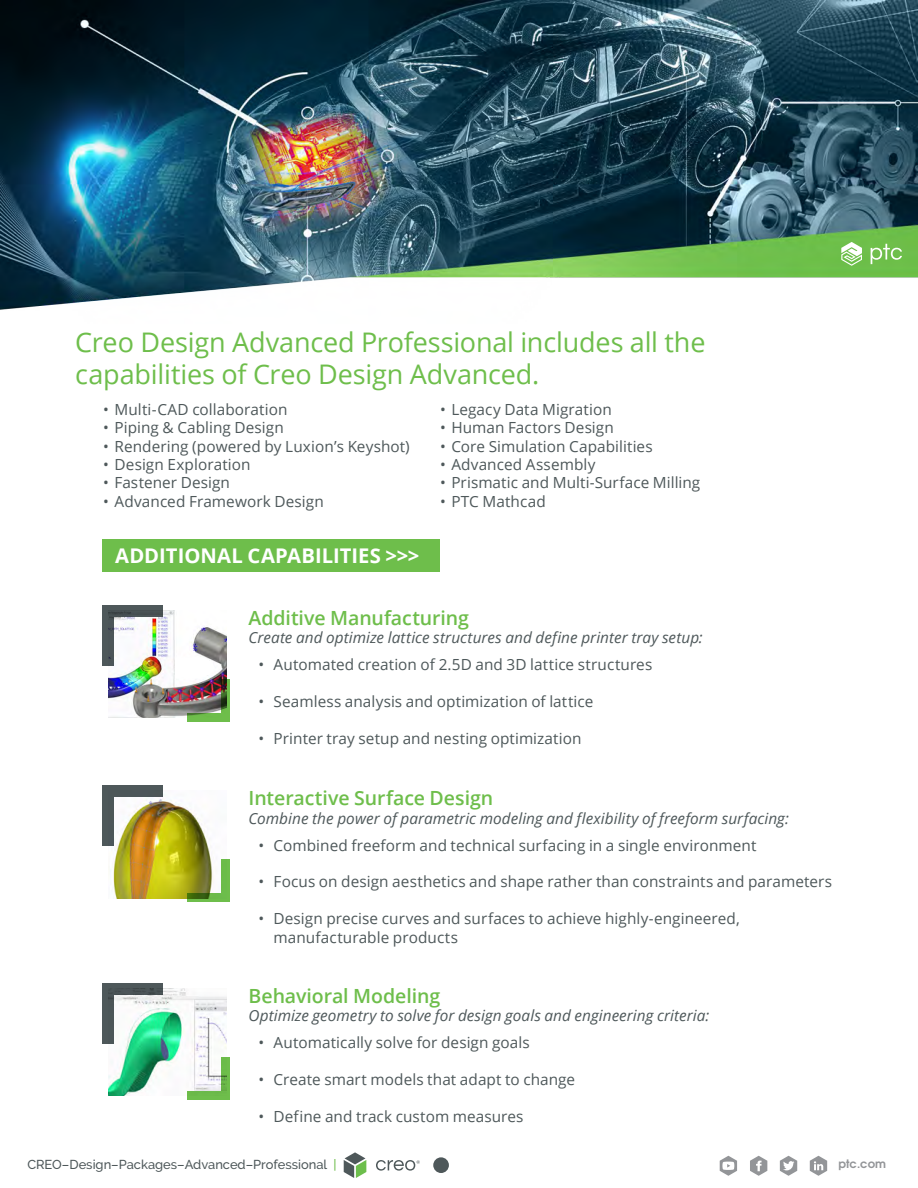
<style>
.page{position:relative;width:918px;height:1188px;background:#fff}
.page>*{position:absolute;margin:0;border:0;box-sizing:border-box;transform-origin:0 0}
.t1{font:27px/32.4px "Open Sans";letter-spacing:-.005em;color:#6ebe4b}
.t2{font:700 20.25px "Open Sans";letter-spacing:.005em;color:#fff}
.t3{font:600 19.5px "Open Sans";letter-spacing:-.005em;color:#6ebe4b}
.t4{font:15.3px/18.5px "Open Sans";letter-spacing:.005em;color:#4e585a}
.t5{font:italic 15.3px "Open Sans";letter-spacing:.005em;color:#4e585a}
.t6{font:500 12.9px "PTC Raleway";color:#4e585a}
.t7{font:700 11.55px "Te X Gyre Adventor";color:#939598}
.s1{color:#6ebe4b}
</style>
<div class="page">
<svg style="left:810px;top:1156px;width:17px;height:20px"></svg>
<svg style="left:750px;top:1156px;width:17px;height:20px"></svg>
<svg style="left:780px;top:1156px;width:17px;height:20px"></svg>
<svg style="left:720px;top:1156px;width:17px;height:20px"></svg>
<img style="left:0;top:0;width:918px;height:310px">
<svg style="left:841px;top:242px;width:21px;height:24px"></svg>
<svg style="left:871px;top:244px;width:31px;height:20px"></svg>
<img style="left:108px;top:611px;width:118px;height:107px">
<div style="left:102px;top:605px;width:61px;height:12px;background:#4e585a"></div>
<div style="left:102px;top:605px;width:12px;height:61px;background:#4e585a"></div>
<div style="left:188px;top:713px;width:42px;height:9px;background:#6ebe4b"></div>
<svg style="left:221px;top:680px;width:9px;height:33px"></svg>
<img style="left:113px;top:799px;width:113px;height:99px">
<div style="left:102px;top:785px;width:61px;height:12px;background:#4e585a"></div>
<div style="left:102px;top:785px;width:12px;height:61px;background:#4e585a"></div>
<svg style="left:188px;top:894px;width:33px;height:8px"></svg>
<div style="left:221px;top:860px;width:9px;height:42px;background:#6ebe4b"></div>
<img style="left:108px;top:989px;width:118px;height:107px">
<div style="left:102px;top:983px;width:61px;height:12px;background:#4e585a"></div>
<div style="left:102px;top:983px;width:12px;height:61px;background:#4e585a"></div>
<div style="left:188px;top:1091px;width:42px;height:9px;background:#6ebe4b"></div>
<div style="left:221px;top:1058px;width:9px;height:42px;background:#6ebe4b"></div>
<div style="left:102px;top:539px;width:338px;height:33px;background:#6ebe4b"></div>
<svg style="left:175px;top:657px;width:40px;height:21px"></svg>
<svg style="left:376px;top:1160px;width:44px;height:11px"></svg>
<svg style="left:344px;top:1152px;width:22px;height:26px"></svg>
<div style="left:433px;top:1157px;width:16px;height:16px;background:#4e585a;border-radius:50%"></div>
<h1 class="t1" style="left:75px;top:325px;width:632px">Creo Design Advanced Professional includes all the capabilities of Creo Design Advanced.</h1>
<p class="t4" style="left:103px;top:400px;width:186px">• Multi-CAD collaboration</p>
<p class="t4" style="left:103px;top:418px;width:182px">• Piping &amp; Cabling Design</p>
<p class="t4" style="left:103px;top:437px;width:308px">• Rendering (powered by Luxion’s Keyshot)</p>
<p class="t4" style="left:103px;top:455px;width:149px">• Design Exploration</p>
<p class="t4" style="left:103px;top:473px;width:128px">• Fastener Design</p>
<p class="t4" style="left:103px;top:492px;width:222px">• Advanced Framework Design</p>
<p class="t4" style="left:440px;top:400px;width:173px">• Legacy Data Migration</p>
<p class="t4" style="left:440px;top:418px;width:175px">• Human Factors Design</p>
<p class="t4" style="left:440px;top:437px;width:214px">• Core Simulation Capabilities</p>
<p class="t4" style="left:440px;top:455px;width:157px">• Advanced Assembly</p>
<p class="t4" style="left:440px;top:473px;width:262px">• Prismatic and Multi-Surface Milling</p>
<p class="t4" style="left:440px;top:492px;width:107px">• PTC Mathcad</p>
<h2 class="t2" style="left:115px;top:541px;width:306px">ADDITIONAL CAPABILITIES &gt;&gt;&gt;</h2>
<p class="t3" style="left:249px;top:604px;width:222px">Additive Manufacturing</p>
<p class="t5" style="left:249px;top:627px;width:456px">Create and optimize lattice structures and define printer tray setup:</p>
<p class="t4" style="left:274px;top:655px;width:380px">Automated creation of 2.5D and 3D lattice structures</p>
<p class="t4" style="left:274px;top:692px;width:321px">Seamless analysis and optimization of lattice</p>
<p class="t4" style="left:274px;top:729px;width:309px">Printer tray setup and nesting optimization</p>
<p class="t4" style="left:259px;top:655px;width:7px">•</p>
<p class="t4" style="left:259px;top:692px;width:7px">•</p>
<p class="t4" style="left:259px;top:729px;width:7px">•</p>
<p class="t3" style="left:249px;top:785px;width:246px">Interactive Surface Design</p>
<p class="t5" style="left:249px;top:807px;width:542px">Combine the power of parametric modeling and flexibility of freeform surfacing:</p>
<p class="t4" style="left:274px;top:836px;width:484px">Combined freeform and technical surfacing in a single environment</p>
<p class="t4" style="left:274px;top:872px;width:560px">Focus on design aesthetics and shape rather than constraints and parameters</p>
<p class="t4" style="left:274px;top:909px;width:468px">Design precise curves and surfaces to achieve highly-engineered, manufacturable products</p>
<p class="t4" style="left:259px;top:836px;width:7px">•</p>
<p class="t4" style="left:259px;top:872px;width:7px">•</p>
<p class="t4" style="left:259px;top:909px;width:7px">•</p>
<p class="t3" style="left:249px;top:982px;width:193px">Behavioral Modeling</p>
<p class="t5" style="left:249px;top:1005px;width:462px">Optimize geometry to solve for design goals and engineering criteria:</p>
<p class="t4" style="left:274px;top:1033px;width:258px">Automatically solve for design goals</p>
<p class="t4" style="left:274px;top:1070px;width:303px">Create smart models that adapt to change</p>
<p class="t4" style="left:274px;top:1107px;width:251px">Define and track custom measures</p>
<p class="t4" style="left:259px;top:1033px;width:7px">•</p>
<p class="t4" style="left:259px;top:1070px;width:7px">•</p>
<p class="t4" style="left:259px;top:1107px;width:7px">•</p>
<p class="t6" style="left:27px;top:1157px;width:311px">CREO–Design–Packages–Advanced–Professional <span class="s1">|</span></p>
<p class="t7" style="left:838px;top:1154px;width:49px">ptc.com</p>
</div>
